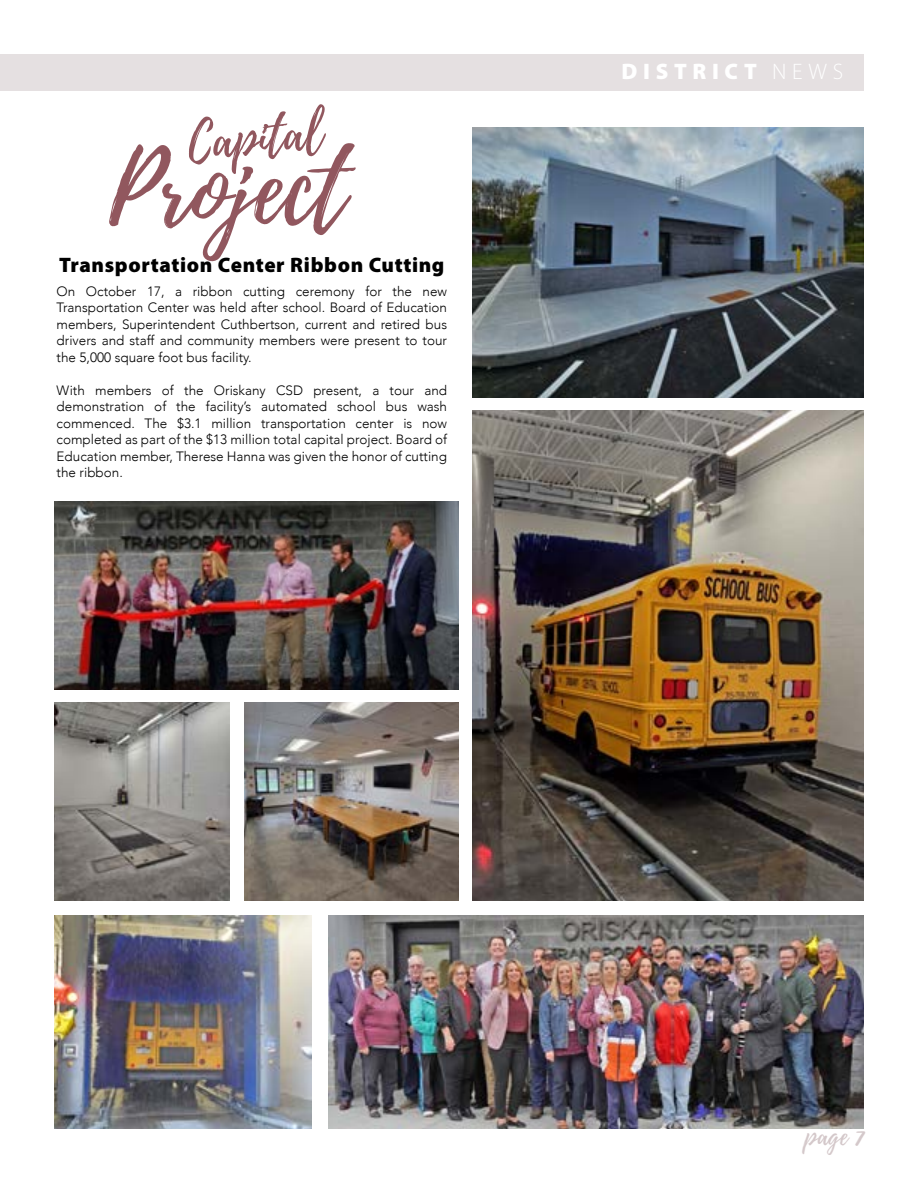
<style>
.page{position:relative;width:918px;height:1188px;background:#fff}
.page>*{position:absolute;margin:0;border:0;box-sizing:border-box;transform-origin:0 0}
.t1{font:97.5px "Playlist Script";color:#91575e}
.t2{font:49.5px "Playlist Script";color:#91575e}
.t3{font:25.5px "Playlist Script";color:#d4c8ca}
.t4{font:900 22.5px "Myriad Pro";letter-spacing:.25em;color:#fff}
.t5{font:900 21px "Myriad Pro";letter-spacing:.03em;color:#000}
.t6{font:300 13.5px/16.5px "Avenir";color:#000;text-align:justify}
.s1{font-weight:300}
</style>
<div class="page">
<div style="left:0;top:54px;width:864px;height:37px;background:#e5e0e1"></div>
<img style="left:472px;top:128px;width:392px;height:269px">
<img style="left:244px;top:702px;width:215px;height:199px">
<img style="left:54px;top:915px;width:257px;height:214px">
<img style="left:54px;top:702px;width:176px;height:199px">
<img style="left:328px;top:915px;width:536px;height:214px">
<img style="left:54px;top:502px;width:405px;height:188px">
<img style="left:472px;top:410px;width:392px;height:491px">
<h2 class="t2" style="left:185px;top:108px;width:136px;rotate:-5deg">Capital</h2>
<h1 class="t1" style="left:109px;top:119px;width:238px">Project</h1>
<h3 class="t5" style="left:59px;top:253px;width:387px">Transportation Center Ribbon Cutting</h3>
<p class="t6" style="left:57px;top:283px;width:392px">On October 17, a ribbon cutting ceremony for the new Transportation Center was held after school. Board of Education members, Superintendent Cuthbertson, current and retired bus drivers and staff and community members were present to tour the 5,000 square foot bus facility.</p>
<p class="t6" style="left:57px;top:382px;width:392px">With members of the Oriskany CSD present, a tour and demonstration of the facility’s automated school bus wash commenced. The $3.1 million transportation center is now completed as part of the $13 million total capital project. Board of Education member, Therese Hanna was given the honor of cutting the ribbon.</p>
<h3 class="t4" style="left:622px;top:59px;width:223px">DISTRICT <span class="s1">NEWS</span></h3>
<h3 class="t3" style="left:805px;top:1118px;width:61px">page 7</h3>
</div>
